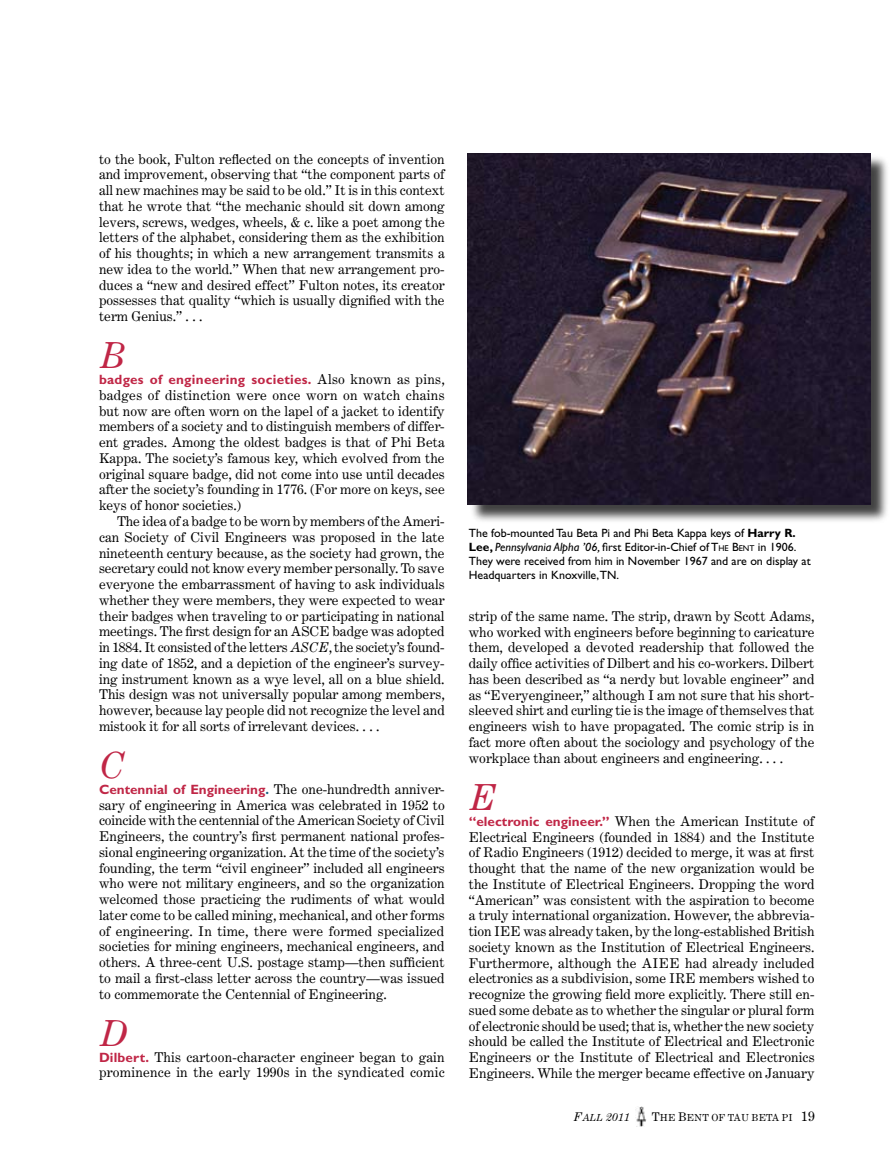
<style>
.page{position:relative;width:891px;height:1175px;background:#fff}
.page>*{position:absolute;margin:0;border:0;box-sizing:border-box;transform-origin:0 0}
.t1{font:italic 36px "Century Expanded";color:#c02646}
.t2{font:13.5px/15.8px "Century Expanded";color:#000;text-align:justify}
.t3{font:700 13.5px "Gill Sans";letter-spacing:.02em;color:#c02646}
.t4{font:12px/14.2px "Gill Sans";color:#000}
.t5{font:italic 12px "Century Expanded";color:#000}
.t6{font:9.75px "Century Expanded";color:#000}
.s1{font-family:"Century Expanded";font-weight:400;color:#000}
.s2{font-style:italic}
.s3{font-family:"Gill Sans";font-weight:700;color:#c02646}
.s4{font-family:"Gill Sans";font-weight:700;color:#126081}
.s5{font-weight:700}
.s6{font-size:8.4px}
.s7{font-size:9.75px}
.s8{font-size:12px}
.s9{font-size:13.5px}
</style>
<div class="page">
<img style="left:636px;top:1106px;width:10px;height:20px">
<div style="left:469px;top:154px;width:422px;height:370px;background:#000;opacity:.75"></div>
<img style="left:468px;top:153px;width:402px;height:351px">
<p class="t2" style="left:99px;top:151px;width:347px">to the book, Fulton reflected on the concepts of invention and improvement, observing that “the component parts of all new machines may be said to be old.” It is in this context that he wrote that “the mechanic should sit down among levers, screws, wedges, wheels, &amp; c. like a poet among the letters of the alphabet, considering them as the exhibition of his thoughts; in which a new arrangement transmits a new idea to the world.” When that new arrangement pro&shy;duces a “new and desired effect” Fulton notes, its creator possesses that quality “which is usually dignified with the term Genius.” . . .</p>
<h1 class="t1" style="left:99px;top:334px;width:27px">B</h1>
<p class="t3" style="left:99px;top:371px;width:347px">badges of engineering societies. <span class="s1">Also known as pins,</span></p>
<p class="t2" style="left:99px;top:387px;width:347px">badges of distinction were once worn on watch chains but now are often worn on the lapel of a jacket to identify members of a society and to distinguish members of differ&shy;ent grades. Among the oldest badges is that of Phi Beta Kappa. The society’s famous key, which evolved from the original square badge, did not come into use until decades after the society’s founding in 1776. (For more on keys, see keys of honor societies.)</p>
<p class="t2" style="left:99px;top:513px;width:347px;text-indent:18px">The idea of a badge to be worn by members of the Ameri&shy;can Society of Civil Engineers was proposed in the late nineteenth century because, as the society had grown, the secretary could not know every member personally. To save everyone the embarrassment of having to ask individuals whether they were members, they were expected to wear their badges when traveling to or participating in national meetings. The first design for an ASCE badge was adopted in 1884. It consisted of the letters <span class="s2">ASCE</span>, the society’s found&shy;ing date of 1852, and a depiction of the engineer’s survey&shy;ing instrument known as a wye level, all on a blue shield.<br>This design was not universally popular among members, however, because lay people did not recognize the level and mistook it for all sorts of irrelevant devices. . . .</p>
<h1 class="t1" style="left:99px;top:743px;width:27px">C</h1>
<p class="t2" style="left:99px;top:781px;width:347px"><span class="s3">Centennial of Engineering</span><span class="s4">.</span> The one-hundredth anniver&shy;sary of engineering in America was celebrated in 1952 to coincide with the centennial of the American Society of Civil Engineers, the country’s first permanent national profes&shy;sional engineering organization. At the time of the society’s founding, the term “civil engineer” included all engineers who were not military engineers, and so the organization welcomed those practicing the rudiments of what would later come to be called mining, mechanical, and other forms of engineering. In time, there were formed specialized societies for mining engineers, mechanical engineers, and others. A three-cent U.S. postage stamp—then sufficient to mail a first-class letter across the country—was issued to commemorate the Centennial of Engineering.</p>
<h1 class="t1" style="left:99px;top:1011px;width:30px">D</h1>
<p class="t2" style="left:99px;top:1048px;width:347px"><span class="s3">Dilbert.</span> This cartoon-character engineer began to gain prominence in the early 1990s in the syndicated comic</p>
<p class="t4" style="left:469px;top:525px;width:343px">The fob-mounted Tau Beta Pi and Phi Beta Kappa keys of <span class="s5">Harry R.<br>Lee,</span> <span class="s2">Pennsylvania Alpha ’06,</span> first Editor-in-Chief of T<span class="s6">he</span> B<span class="s6">ent</span> in 1906.<br>They were received from him in November 1967 and are on display at Headquarters in Knoxville,TN.</p>
<p class="t2" style="left:469px;top:608px;width:347px">strip of the same name. The strip, drawn by Scott Adams, who worked with engineers before beginning to caricature them, developed a devoted readership that followed the daily office activities of Dilbert and his co-workers. Dilbert has been described as “a nerdy but lovable engineer” and as “Everyengineer,” although I am not sure that his short&shy;sleeved shirt and curling tie is the image of themselves that engineers wish to have propagated. The comic strip is in fact more often about the sociology and psychology of the workplace than about engineers and engineering. . . .</p>
<h1 class="t1" style="left:469px;top:775px;width:30px">E</h1>
<p class="t2" style="left:469px;top:812px;width:347px"><span class="s3">“electronic engineer.”</span> When the American Institute of Electrical Engineers (founded in 1884) and the Institute of Radio Engineers (1912) decided to merge, it was at first thought that the name of the new organization would be the Institute of Electrical Engineers. Dropping the word “American” was consistent with the aspiration to become a truly international organization. However, the abbrevia&shy;tion IEE was already taken, by the long-established British society known as the Institution of Electrical Engineers.<br>Furthermore, although the AIEE had already included electronics as a subdivision, some IRE members wished to recognize the growing field more explicitly. There still en&shy;sued some debate as to whether the singular or plural form of electronic should be used; that is, whether the new society should be called the Institute of Electrical and Electronic Engineers or the Institute of Electrical and Electronics Engineers. While the merger became effective on January</p>
<p class="t5" style="left:573px;top:1109px;width:58px">F<span class="s7">ALL</span> 2011</p>
<p class="t6" style="left:652px;top:1111px;width:164px"><span class="s8">T</span>HE <span class="s8">B</span>ENT OF TAU BETA PI <span class="s9">19</span></p>
</div>
